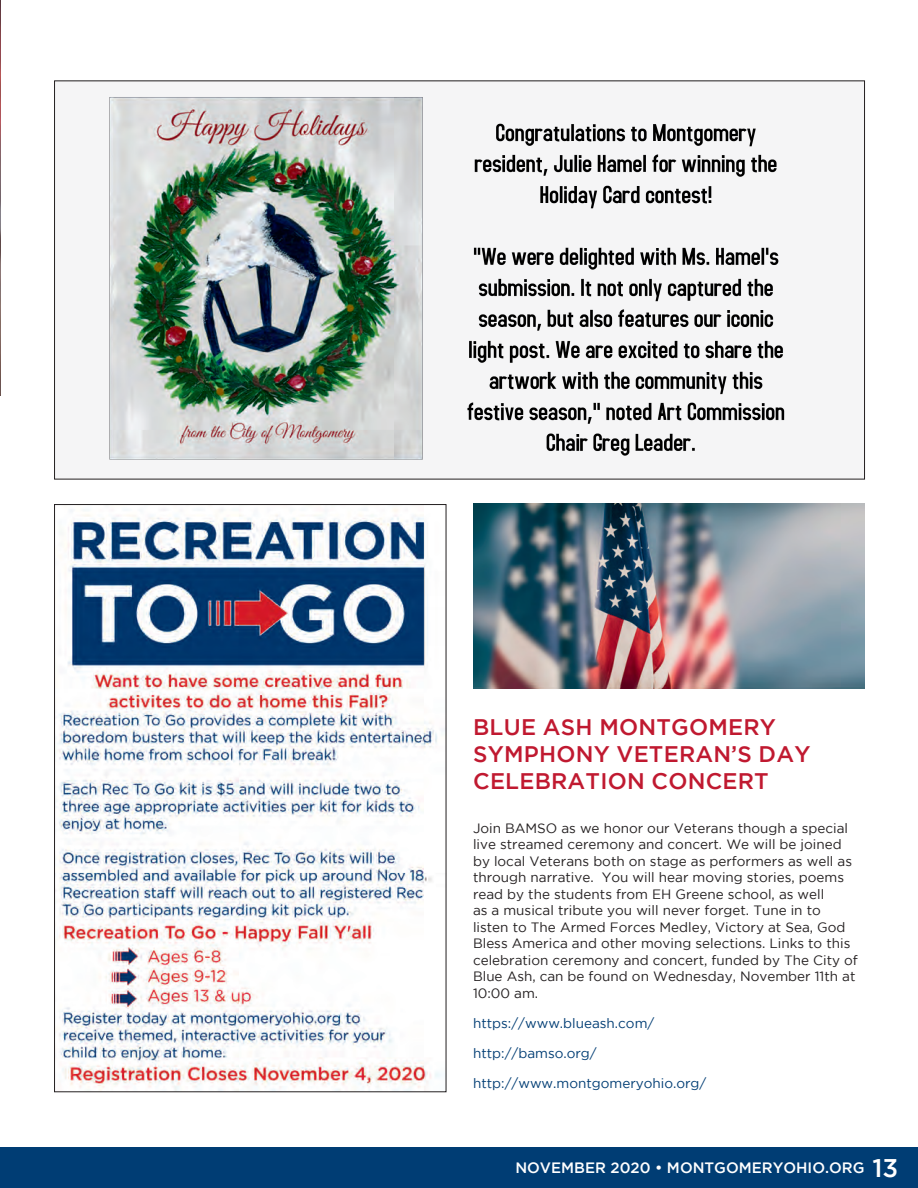
<style>
.page{position:relative;width:918px;height:1188px;background:#fff}
.page>*{position:absolute;margin:0;border:0;box-sizing:border-box;transform-origin:0 0}
.t1{font:500 22.5px/27px "Gotham";letter-spacing:.01em;color:#c01930}
.t2{font:500 15px "Gotham";color:#fff}
.t3{font:13.5px/16.5px "Gotham";color:#231f20}
.t4{font:13.5px "Gotham";color:#003d74}
.s1{font-size:25.5px}
</style>
<div class="page">
<div style="left:0;top:1147px;width:918px;height:41px;background:#003d74"></div>
<img style="left:0;top:1px;width:1px;height:395px">
<img style="left:56px;top:508px;width:386px;height:582px">
<img style="left:109px;top:96px;width:676px;height:364px">
<img style="left:473px;top:503px;width:392px;height:185px">
<h1 class="t1" style="left:473px;top:713px;width:339px">BLUE ASH MONTGOMERY<br>SYMPHONY VETERAN’S DAY<br>CELEBRATION CONCERT</h1>
<p class="t3" style="left:473px;top:820px;width:386px">Join BAMSO as we honor our Veterans though a special live streamed ceremony and concert. We will be joined by local Veterans both on stage as performers as well as through narrative. You will hear moving stories, poems read by the students from EH Greene school, as well<br>as a musical tribute you will never forget. Tune in to listen to The Armed Forces Medley, Victory at Sea, God Bless America and other moving selections. Links to this celebration ceremony and concert, funded by The City of Blue Ash, can be found on Wednesday, November 11th at 10:00 am.</p>
<p class="t4" style="left:473px;top:1016px;width:183px">https://www.blueash.com/</p>
<p class="t4" style="left:473px;top:1046px;width:125px">http://bamso.org/</p>
<p class="t4" style="left:473px;top:1076px;width:235px">http://www.montgomeryohio.org/</p>
<p class="t2" style="left:515px;top:1160px;width:384px">NOVEMBER 2020 • MONTGOMERYOHIO.ORG <span class="s1">13</span></p>
</div>
